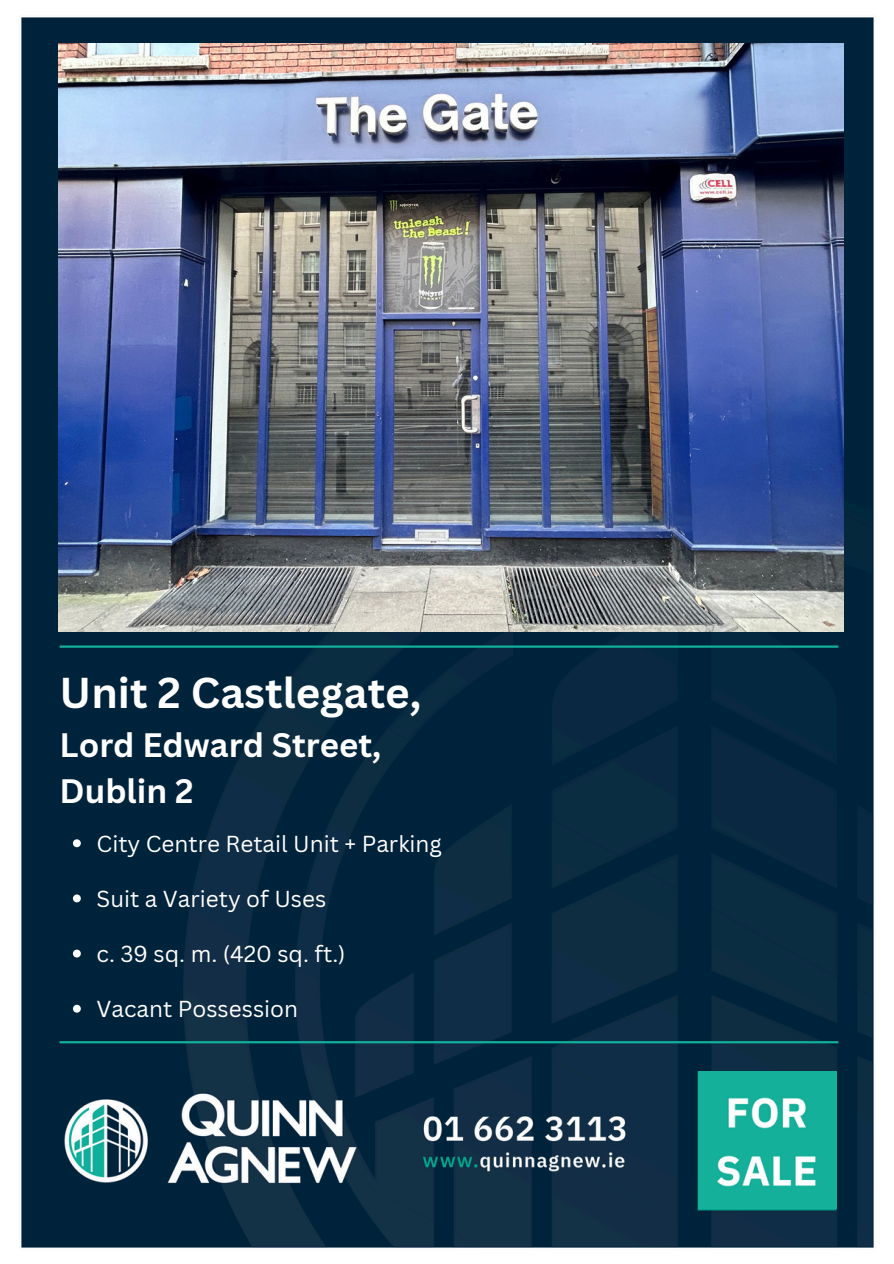
<style>
.page{position:relative;width:894px;height:1264px;background:#fff}
.page>*{position:absolute;margin:0;border:0;box-sizing:border-box;transform-origin:0 0}
.t1{font:700 42px "Canva Sans";color:#fff}
.t2{font:700 33px/46.2px "Canva Sans";color:#fff}
.t3{font:22.5px "Canva Sans";color:#fff}
</style>
<div class="page">
<img style="left:21px;top:17px;width:853px;height:1231px">
<svg style="left:73px;top:839px;width:8px;height:8px"></svg>
<svg style="left:73px;top:894px;width:8px;height:8px"></svg>
<svg style="left:73px;top:949px;width:8px;height:8px"></svg>
<svg style="left:73px;top:1004px;width:8px;height:8px"></svg>
<img style="left:698px;top:1071px;width:138px;height:137px">
<img style="left:58px;top:44px;width:784px;height:587px">
<hr style="left:60px;top:645px;width:778px;height:2px;background:#11b09b">
<hr style="left:60px;top:1041px;width:778px;height:2px;background:#11b09b">
<p class="t1" style="left:60px;top:663px;width:363px">Unit 2 Castlegate,</p>
<p class="t2" style="left:60px;top:721px;width:323px">Lord Edward Street,<br>Dublin 2</p>
<p class="t3" style="left:97px;top:827px;width:347px">City Centre Retail Unit + Parking</p>
<h1 class="t3" style="left:97px;top:882px;width:231px">Suit a Variety of Uses</h1>
<p class="t3" style="left:97px;top:938px;width:250px">c. 39 sq. m. (420 sq. ft.)</p>
<p class="t3" style="left:97px;top:993px;width:203px">Vacant Possession</p>
</div>
